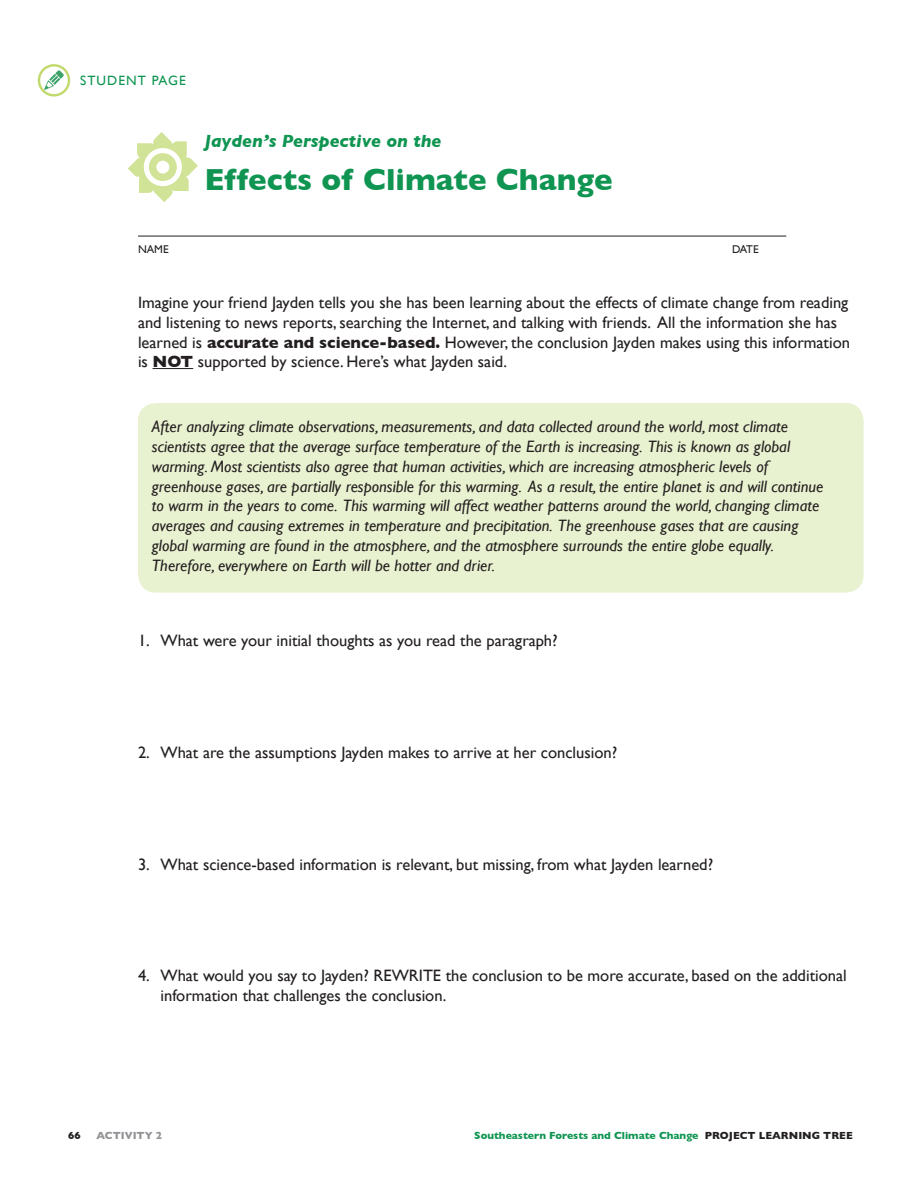
<style>
.page{position:relative;width:918px;height:1188px;background:#fff}
.page>*{position:absolute;margin:0;border:0;box-sizing:border-box;transform-origin:0 0}
.Activity_Heading_2{font:700 31.05px "Gill Sans";color:#0f9551}
.Activity_Heading_2-2{font:italic 700 18px "Gill Sans";color:#0f9551}
.t1{font:italic 16.5px/19.8px "Gill Sans";color:#231f20}
.t2{font:16.5px/19.8px "Gill Sans";color:#231f20}
.t3{font:13.5px "Gill Sans";letter-spacing:.075em;color:#0f9551}
.t4{font:11.25px "Gill Sans";color:#231f20}
.t5{font:700 10.5px "Gill Sans";color:#0f9551}
.t6{font:700 10.5px "Gill Sans";color:#919396}
.t7{font:700 10.5px "Gill Sans";color:#231f20}
.s1{font-weight:700}
.s2{color:#231f20}
</style>
<div class="page">
<svg style="left:32px;top:59px;width:44px;height:43px"></svg>
<div style="left:40px;top:66px;width:28px;height:28px;background:#fff;border-radius:50%"></div>
<svg style="left:44px;top:70px;width:20px;height:20px"></svg>
<div style="left:38px;top:64px;width:32px;height:33px;border:2px solid #c1d96b;border-radius:50%"></div>
<hr style="left:153px;top:368px;width:40px;height:1px;background:#231f20">
<hr style="left:138px;top:236px;width:648px;height:1px;background:#231f20">
<div style="left:138px;top:403px;width:726px;height:190px;background:#e9f2d0;border-radius:18px"></div>
<svg style="left:128px;top:132px;width:70px;height:70px"></svg>
<p class="t3" style="left:80px;top:73px;width:107px">STUDENT PAGE</p>
<p class="Activity_Heading_2-2" style="left:204px;top:131px;width:239px">Jayden’s Perspective on the</p>
<p class="Activity_Heading_2" style="left:204px;top:161px;width:410px">Effects of Climate Change</p>
<p class="t4" style="left:138px;top:242px;width:32px">NAME</p>
<p class="t4" style="left:732px;top:242px;width:28px">DATE</p>
<p class="t2" style="left:138px;top:292px;width:714px">Imagine your friend Jayden tells you she has been learning about the effects of climate change from reading and listening to news reports, searching the Internet, and talking with friends. All the information she has learned is <span class="s1">accurate and science-based.</span> However, the conclusion Jayden makes using this information is <span class="s1">NOT</span> supported by science. Here’s what Jayden said.</p>
<p class="t1" style="left:152px;top:417px;width:673px">After analyzing climate observations, measurements, and data collected around the world, most climate scientists agree that the average surface temperature of the Earth is increasing. This is known as global warming. Most scientists also agree that human activities, which are increasing atmospheric levels of greenhouse gases, are partially responsible for this warming. As a result, the entire planet is and will continue to warm in the years to come. This warming will affect weather patterns around the world, changing climate averages and causing extremes in temperature and precipitation. The greenhouse gases that are causing global warming are found in the atmosphere, and the atmosphere surrounds the entire globe equally.<br>Therefore, everywhere on Earth will be hotter and drier.</p>
<p class="t2" style="left:138px;top:631px;width:421px">1. What were your initial thoughts as you read the paragraph?</p>
<p class="t2" style="left:138px;top:742px;width:481px">2. What are the assumptions Jayden makes to arrive at her conclusion?</p>
<p class="t2" style="left:138px;top:854px;width:577px">3. What science-based information is relevant, but missing, from what Jayden learned?</p>
<p class="t2" style="left:160px;top:965px;width:688px;text-indent:-22px">4. What would you say to Jayden? REWRITE the conclusion to be more accurate, based on the additional information that challenges the conclusion.</p>
<p class="t7" style="left:68px;top:1129px;width:14px">66</p>
<p class="t6" style="left:96px;top:1129px;width:67px">ACTIVITY 2</p>
<p class="t5" style="left:474px;top:1129px;width:380px">Southeastern Forests and Climate Change <span class="s2">PROJECT LEARNING TREE</span></p>
</div>
